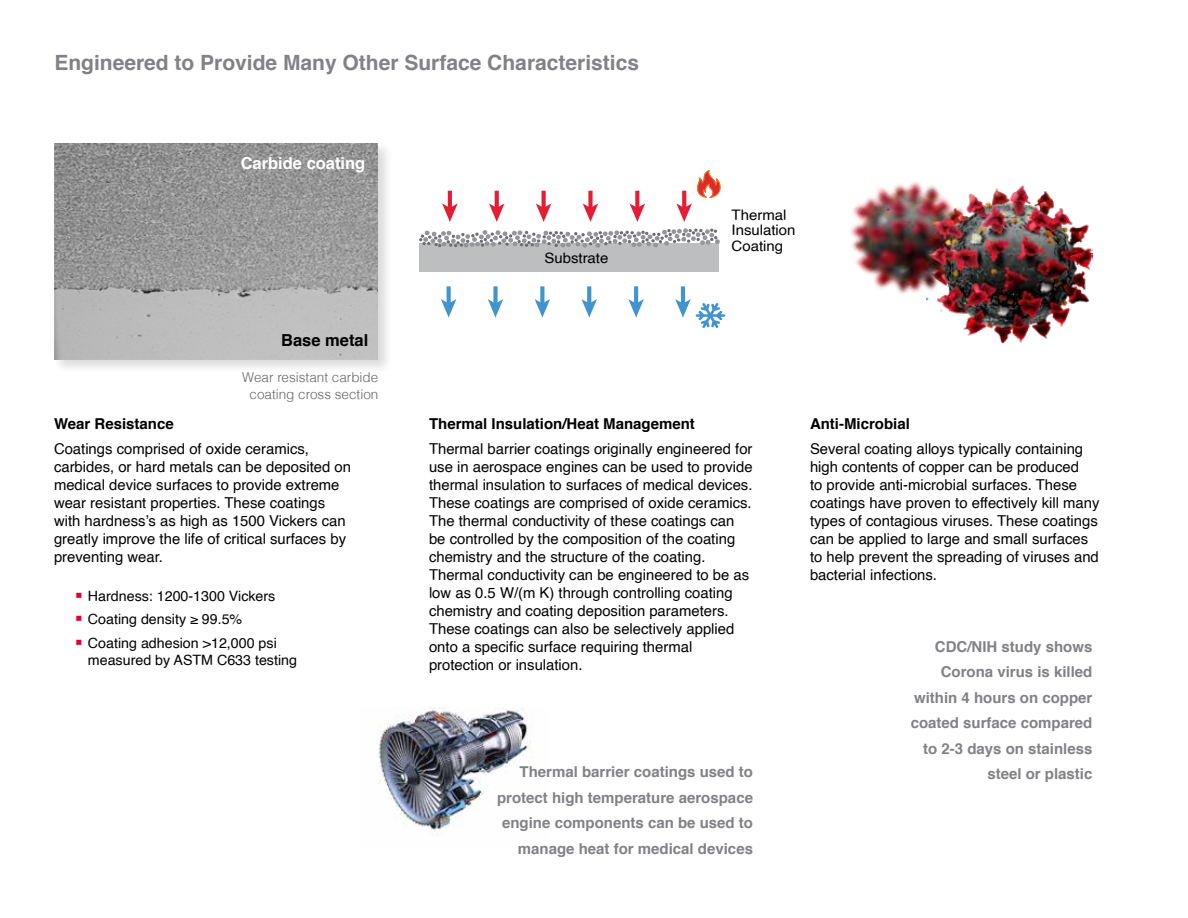
<style>
.page{position:relative;width:1188px;height:918px;background:#fff}
.page>*{position:absolute;margin:0;border:0;box-sizing:border-box;transform-origin:0 0}
.t1{font:700 21px "Helvetica";color:#808285}
.t2{font:700 16.5px "Helvetica";color:#fff}
.t3{font:700 16.5px "Helvetica";color:#000}
.t4{font:15px/18px "Helvetica";color:#000}
.t5{font:700 15px/25.5px "Helvetica";color:#808285;text-align:right}
.t6{font:700 15px "Helvetica";color:#000}
.t7{font:14.4px/15.3px "Helvetica";color:#000}
.t8{font:14.25px/23.9px "Helvetica";color:#000}
.t9{font:300 13.5px/16.5px "Helvetica";color:#636466;text-align:center}
</style>
<div class="page">
<img style="left:850px;top:181px;width:242px;height:163px">
<img style="left:378px;top:708px;width:155px;height:128px">
<div style="left:52px;top:142px;width:341px;height:232px;background:#000;opacity:.14"></div>
<img style="left:54px;top:143px;width:324px;height:216px">
<div style="left:419px;top:243px;width:299px;height:28px;background:#bcbec0"></div>
<div style="left:588px;top:191px;width:5px;height:18px;background:#e51d34"></div>
<svg style="left:583px;top:203px;width:15px;height:19px"></svg>
<svg style="left:542px;top:191px;width:4px;height:12px"></svg>
<svg style="left:536px;top:203px;width:15px;height:19px"></svg>
<svg style="left:495px;top:191px;width:4px;height:12px"></svg>
<svg style="left:489px;top:203px;width:16px;height:19px"></svg>
<hr style="left:448px;top:191px;width:4px;height:18px;background:#e51d34">
<svg style="left:442px;top:203px;width:16px;height:19px"></svg>
<svg style="left:635px;top:191px;width:4px;height:12px"></svg>
<svg style="left:630px;top:203px;width:15px;height:19px"></svg>
<svg style="left:682px;top:191px;width:4px;height:12px"></svg>
<svg style="left:676px;top:203px;width:16px;height:19px"></svg>
<svg style="left:587px;top:286px;width:4px;height:13px"></svg>
<svg style="left:581px;top:299px;width:16px;height:18px"></svg>
<svg style="left:540px;top:286px;width:4px;height:13px"></svg>
<svg style="left:535px;top:299px;width:15px;height:18px"></svg>
<div style="left:493px;top:286px;width:5px;height:18px;background:#4194d0"></div>
<svg style="left:488px;top:299px;width:15px;height:18px"></svg>
<svg style="left:447px;top:286px;width:4px;height:13px"></svg>
<svg style="left:441px;top:299px;width:15px;height:18px"></svg>
<hr style="left:634px;top:286px;width:4px;height:18px;background:#4194d0">
<svg style="left:628px;top:299px;width:16px;height:18px"></svg>
<hr style="left:681px;top:286px;width:4px;height:18px;background:#4194d0">
<svg style="left:698px;top:171px;width:22px;height:26px"></svg>
<svg style="left:675px;top:299px;width:50px;height:29px"></svg>
<svg style="left:419px;top:228px;width:301px;height:20px"></svg>
<h1 class="t1" style="left:54px;top:45px;width:586px">Engineered to Provide Many Other Surface Characteristics</h1>
<p class="t2" style="left:241px;top:150px;width:126px">Carbide coating</p>
<p class="t3" style="left:281px;top:327px;width:89px">Base metal</p>
<p class="t9" style="left:242px;top:369px;width:138px">Wear resistant carbide coating cross section</p>
<p class="t6" style="left:54px;top:412px;width:121px">Wear Resistance</p>
<p class="t4" style="left:54px;top:440px;width:299px">Coatings comprised of oxide ceramics, carbides, or hard metals can be deposited on medical device surfaces to provide extreme wear resistant properties. These coatings with hardness’s as high as 1500 Vickers can greatly improve the life of critical surfaces by preventing wear.</p>
<p class="t8" style="left:88px;top:584px;width:190px">Hardness: 1200-1300 Vickers<br>Coating density ≥ 99.5%<br>Coating adhesion &gt;12,000 psi</p>
<p class="t8" style="left:88px;top:649px;width:211px">measured by ASTM C633 testing</p>
<p class="t7" style="left:544px;top:250px;width:66px">Substrate</p>
<p class="t7" style="left:732px;top:208px;width:66px">Thermal<br>Insulation<br>Coating</p>
<p class="t6" style="left:429px;top:412px;width:267px">Thermal Insulation/Heat Management</p>
<p class="t4" style="left:429px;top:440px;width:325px">Thermal barrier coatings originally engineered for use in aerospace engines can be used to provide thermal insulation to surfaces of medical devices.<br>These coatings are comprised of oxide ceramics.<br>The thermal conductivity of these coatings can be controlled by the composition of the coating chemistry and the structure of the coating.<br>Thermal conductivity can be engineered to be as low as 0.5 W/(m K) through controlling coating chemistry and coating deposition parameters.<br>These coatings can also be selectively applied onto a specific surface requiring thermal protection or insulation.</p>
<p class="t6" style="left:810px;top:412px;width:102px">Anti-Microbial</p>
<p class="t4" style="left:810px;top:440px;width:291px">Several coating alloys typically containing high contents of copper can be produced<br>to provide anti-microbial surfaces. These coatings have proven to effectively kill many types of contagious viruses. These coatings can be applied to large and small surfaces to help prevent the spreading of viruses and bacterial infections.</p>
<p class="t5" style="left:911px;top:634px;width:183px">CDC/NIH study shows<br>Corona virus is killed within 4 hours on copper coated surface compared to 2-3 days on stainless</p>
<p class="t5" style="left:520px;top:759px;width:235px">Thermal barrier coatings used to</p>
<p class="t5" style="left:987px;top:761px;width:107px">steel or plastic</p>
<p class="t5" style="left:497px;top:785px;width:257px">protect high temperature aerospace engine components can be used to manage heat for medical devices</p>
</div>
